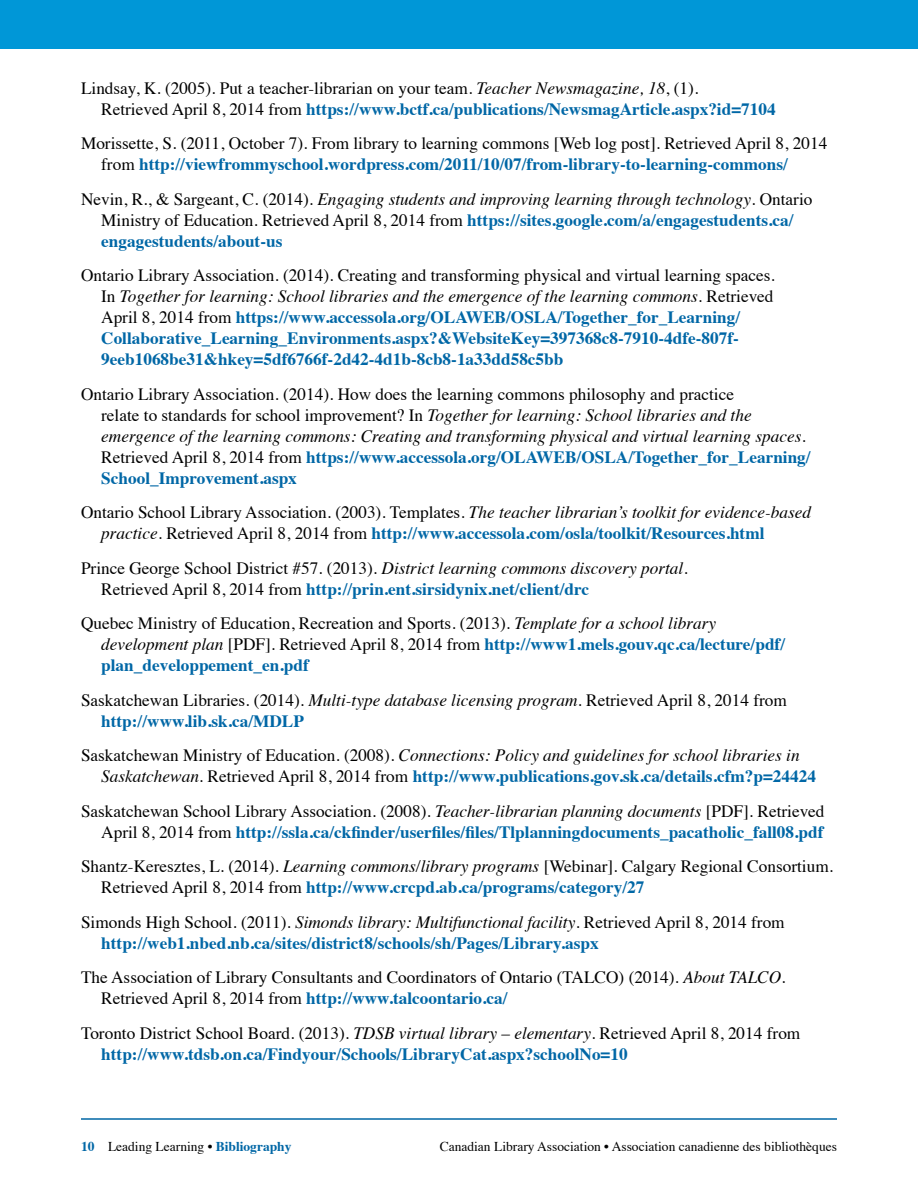
<style>
.page{position:relative;width:918px;height:1188px;background:#fff}
.page>*{position:absolute;margin:0;border:0;box-sizing:border-box;transform-origin:0 0}
.t1{font:17.25px/21px "Times";color:#000}
.t2{font:700 17.25px/21px "Times";color:#0067a6}
.t3{font:13.5px "Times";color:#000}
.s1{font-style:italic}
.s2{font-weight:700;color:#0067a6}
.s3{font-weight:400;color:#000}
.s4{font-weight:400;font-style:italic;color:#000}
</style>
<div class="page">
<hr style="left:81px;top:1118px;width:756px;height:2px;background:#0067a6">
<div style="left:0;top:0;width:918px;height:49px;background:#0097d7"></div>
<p class="t1" style="left:101px;top:76px;width:676px;text-indent:-20px">Lindsay, K. (2005). Put a teacher-librarian on your team. <span class="s1">Teacher Newsmagazine, 18</span>, (1).<br>Retrieved April 8, 2014 from <span class="s2">https://www.bctf.ca/publications/NewsmagArticle.aspx?id=7104</span></p>
<p class="t1" style="left:101px;top:132px;width:728px;text-indent:-20px">Morissette, S. (2011, October 7). From library to learning commons [Web log post]. Retrieved April 8, 2014 from <span class="s2">http://viewfrommyschool.wordpress.com/2011/10/07/from-library-to-learning-commons/</span></p>
<p class="t1" style="left:101px;top:187px;width:713px;text-indent:-20px">Nevin, R., &amp; Sargeant, C. (2014). <span class="s1">Engaging students and improving learning through technology</span>. Ontario<br>Ministry of Education. Retrieved April 8, 2014 from <span class="s2">https://sites.google.com/a/engagestudents.ca/ engagestudents/about-us</span></p>
<p class="t2" style="left:101px;top:263px;width:675px;text-indent:-20px"><span class="s3">Ontario Library Association. (2014). Creating and transforming physical and virtual learning spaces.<br>In</span> <span class="s4">Together for learning: School libraries and the emergence of the learning commons</span><span class="s3">. Retrieved April 8, 2014 from</span> https://www.accessola.org/OLAWEB/OSLA/Together_for_Learning/ Collaborative_Learning_Environments.aspx?&amp;WebsiteKey=397368c8-7910-4dfe-807f-9eeb1068be31&amp;hkey=5df6766f-2d42-4d1b-8cb8-1a33dd58c5bb</p>
<p class="t1" style="left:101px;top:382px;width:711px;text-indent:-20px">Ontario Library Association. (2014). How does the learning commons philosophy and practice<br>relate to standards for school improvement? In <span class="s1">Together for learning: School libraries and the emergence of the learning commons: Creating and transforming physical and virtual learning spaces</span>.<br>Retrieved April 8, 2014 from <span class="s2">https://www.accessola.org/OLAWEB/OSLA/Together_for_Learning/ School_Improvement.aspx</span></p>
<p class="t1" style="left:101px;top:501px;width:711px;text-indent:-20px">Ontario School Library Association. (2003). Templates. <span class="s1">The teacher librarian’s toolkit for evidence-based practice</span>. Retrieved April 8, 2014 from <span class="s2">http://www.accessola.com/osla/toolkit/Resources.html</span></p>
<p class="t1" style="left:101px;top:556px;width:588px;text-indent:-20px">Prince George School District #57. (2013). <span class="s1">District learning commons discovery portal</span>.<br>Retrieved April 8, 2014 from <span class="s2">http://prin.ent.sirsidynix.net/client/drc</span></p>
<p class="t1" style="left:101px;top:612px;width:685px;text-indent:-20px">Quebec Ministry of Education, Recreation and Sports. (2013). <span class="s1">Template for a school library development plan</span> [PDF]. Retrieved April 8, 2014 from <span class="s2">http://www1.mels.gouv.qc.ca/lecture/pdf/ plan_developpement_en.pdf</span></p>
<p class="t1" style="left:101px;top:688px;width:687px;text-indent:-20px">Saskatchewan Libraries. (2014). <span class="s1">Multi-type database licensing program</span>. Retrieved April 8, 2014 from <span class="s2">http://www.lib.sk.ca/MDLP</span></p>
<p class="t1" style="left:101px;top:744px;width:716px;text-indent:-20px">Saskatchewan Ministry of Education. (2008). <span class="s1">Connections: Policy and guidelines for school libraries in<br>Saskatchewan</span>. Retrieved April 8, 2014 from <span class="s2">http://www.publications.gov.sk.ca/details.cfm?p=24424</span></p>
<p class="t2" style="left:81px;top:799px;width:745px;text-align:right"><span class="s3">Saskatchewan School Library Association. (2008).</span> <span class="s4">Teacher-librarian planning documents</span> <span class="s3">[PDF]. Retrieved<br>April 8, 2014 from</span> http://ssla.ca/ckfinder/userfiles/files/Tlplanningdocuments_pacatholic_fall08.pdf</p>
<p class="t1" style="left:101px;top:855px;width:733px;text-indent:-20px">Shantz-Keresztes, L. (2014). <span class="s1">Learning commons/library programs</span> [Webinar]. Calgary Regional Consortium.<br>Retrieved April 8, 2014 from <span class="s2">http://www.crcpd.ab.ca/programs/category/27</span></p>
<p class="t2" style="left:101px;top:910px;width:685px;text-indent:-20px"><span class="s3">Simonds High School. (2011).</span> <span class="s4">Simonds library: Multifunctional facility</span><span class="s3">. Retrieved April 8, 2014 from </span>http://web1.nbed.nb.ca/sites/district8/schools/sh/Pages/Library.aspx</p>
<p class="t1" style="left:101px;top:966px;width:686px;text-indent:-20px">The Association of Library Consultants and Coordinators of Ontario (TALCO) (2014). <span class="s1">About TALCO</span>.<br>Retrieved April 8, 2014 from <span class="s2">http://www.talcoontario.ca/</span></p>
<p class="t2" style="left:101px;top:1021px;width:701px;text-indent:-20px"><span class="s3">Toronto District School Board. (2013).</span> <span class="s4">TDSB virtual library – elementary</span><span class="s3">. Retrieved April 8, 2014 from </span>http://www.tdsb.on.ca/Findyour/Schools/LibraryCat.aspx?schoolNo=10</p>
<p class="t3" style="left:81px;top:1133px;width:212px"><span class="s2">10</span> Leading Learning • <span class="s2">Bibliography</span></p>
<p class="t3" style="left:440px;top:1133px;width:399px">Canadian Library Association • Association canadienne des bibliothèques</p>
</div>
